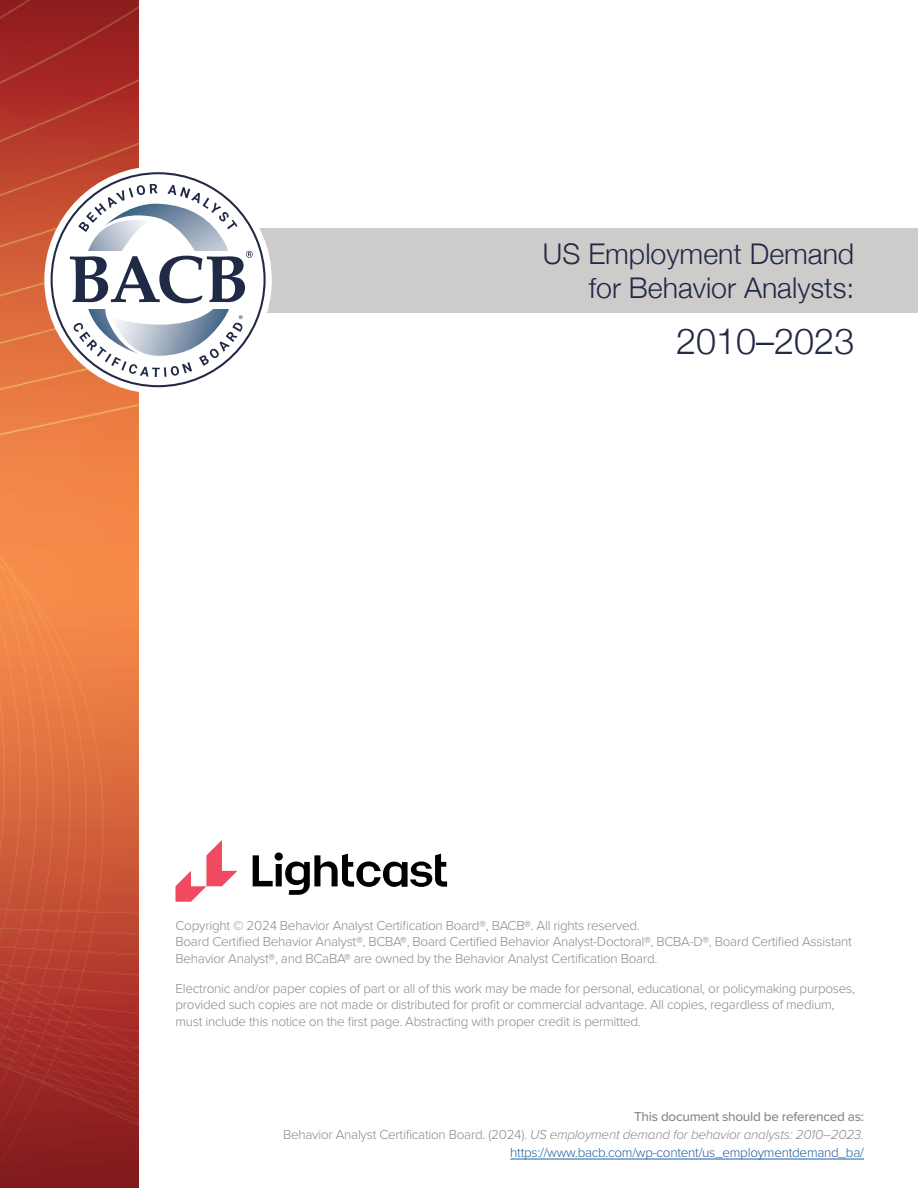
<style>
.page{position:relative;width:918px;height:1188px;background:#fff}
.page>*{position:absolute;margin:0;border:0;box-sizing:border-box;transform-origin:0 0}
.Header-date{font:300 36px "Helvetica Neue";color:#212a45}
.t1{font:300 28.5px/34.2px "Helvetica Neue";color:#212a45;text-align:right}
.Fine_Print{font:300 13.5px/16.5px "Proxima Nova";letter-spacing:-.02em;color:#8a8a8d}
.Reference{font:300 13.5px/18px "Proxima Nova";letter-spacing:-.02em;color:#215e9f;text-align:right}
.s1{font-weight:500;color:#8a8a8d}
.s2{color:#8a8a8d}
.s3{font-style:italic;color:#8a8a8d}
</style>
<div class="page">
<div style="left:44px;top:228px;width:874px;height:85px;background:#cdcccb"></div>
<img style="left:0;top:0;width:139px;height:1188px">
<div style="left:44px;top:166px;width:228px;height:228px;background:#fff;border-radius:50%"></div>
<svg style="left:51px;top:172px;width:215px;height:215px"></svg>
<img style="left:104px;top:204px;width:137px;height:47px">
<img style="left:78px;top:220px;width:73px;height:134px">
<img style="left:111px;top:309px;width:130px;height:47px">
<div style="left:60px;top:251px;width:197px;height:58px;background:#fff"></div>
<svg style="left:70px;top:251px;width:183px;height:52px"></svg>
<svg style="left:175px;top:840px;width:62px;height:62px"></svg>
<svg style="left:253px;top:852px;width:194px;height:43px"></svg>
<hr style="left:510px;top:1159px;width:354px;height:1px;background:#215e9f">
<h1 class="t1" style="left:543px;top:235px;width:313px">US Employment Demand for Behavior Analysts:</h1>
<p class="Header-date" style="left:676px;top:313px;width:180px">2010–2023</p>
<p class="Fine_Print" style="left:176px;top:916px;width:678px">Copyright © 2024 Behavior Analyst Certification Board®, BACB®. All rights reserved.<br>Board Certified Behavior Analyst®, BCBA®, Board Certified Behavior Analyst-Doctoral®, BCBA-D®, Board Certified Assistant<br>Behavior Analyst®, and BCaBA® are owned by the Behavior Analyst Certification Board.</p>
<p class="Fine_Print" style="left:176px;top:979px;width:681px">Electronic and/or paper copies of part or all of this work may be made for personal, educational, or policymaking purposes, provided such copies are not made or distributed for profit or commercial advantage. All copies, regardless of medium, must include this notice on the first page. Abstracting with proper credit is permitted.</p>
<p class="Reference" style="left:283px;top:1107px;width:582px"><span class="s1">This document should be referenced as:<br></span><span class="s2">Behavior Analyst Certification Board. (2024).</span> <span class="s3">US employment demand for behavior analysts: 2010–2023. </span>https://www.bacb.com/wp-content/us_employmentdemand_ba/</p>
</div>
